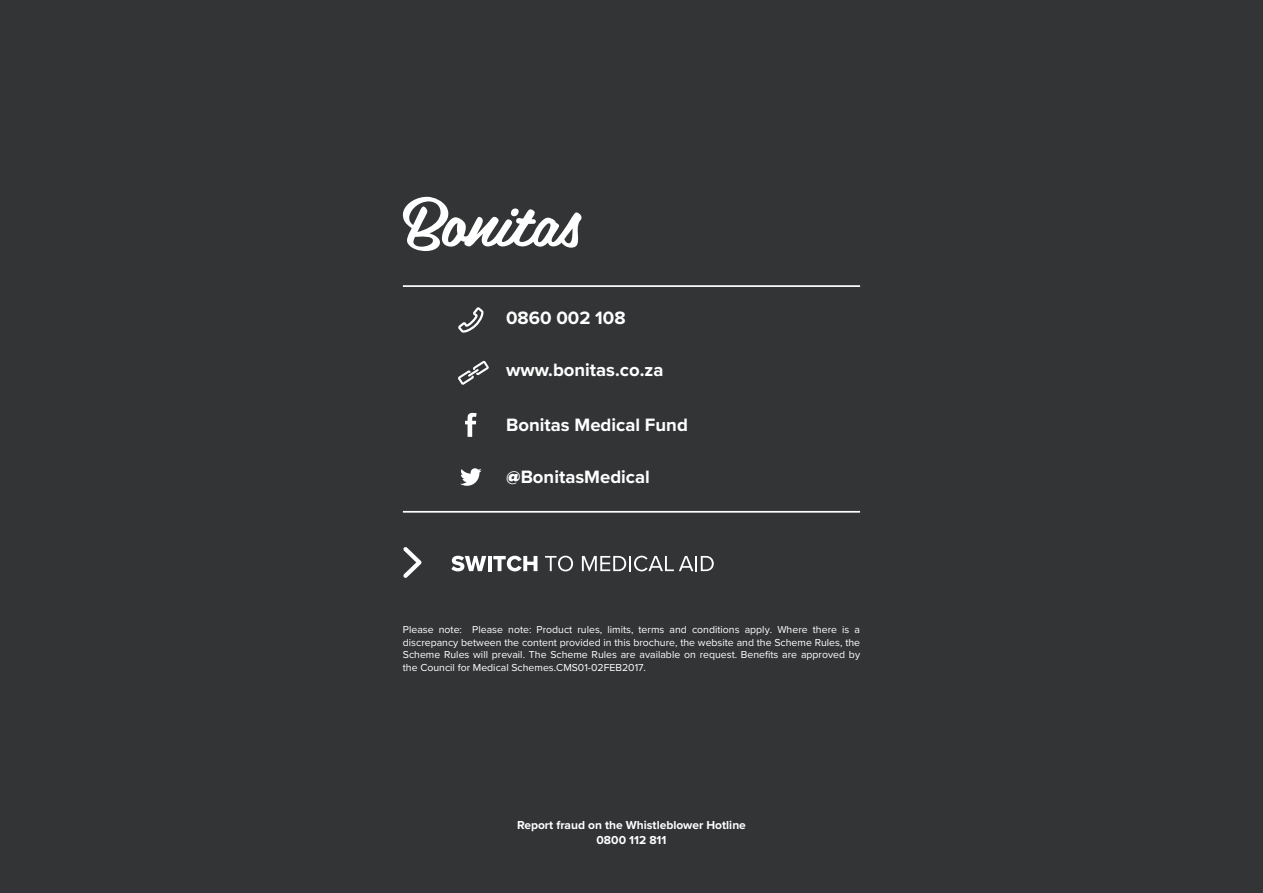
<style>
.page{position:relative;width:1263px;height:893px;background:#323436}
.page>*{position:absolute;margin:0;border:0;box-sizing:border-box;transform-origin:0 0}
.t1{font:700 18.6px "Proxima Nova";color:#fff}
.t2{font:700 12px/14.4px "Proxima Nova";color:#fff;text-align:center}
.t3{font:10.5px/12.5px "Proxima Nova";color:#fff;text-align:justify}
.s1{font-weight:900}
</style>
<div class="page">
<svg style="left:403px;top:197px;width:179px;height:54px"></svg>
<svg style="left:451px;top:556px;width:35px;height:15px"></svg>
<svg style="left:488px;top:556px;width:3px;height:15px"></svg>
<svg style="left:493px;top:556px;width:44px;height:15px"></svg>
<svg style="left:545px;top:556px;width:28px;height:15px"></svg>
<svg style="left:582px;top:556px;width:132px;height:15px"></svg>
<svg style="left:403px;top:547px;width:18px;height:31px"></svg>
<svg style="left:458px;top:307px;width:26px;height:26px"></svg>
<svg style="left:465px;top:413px;width:12px;height:24px"></svg>
<svg style="left:460px;top:468px;width:22px;height:18px"></svg>
<svg style="left:458px;top:361px;width:31px;height:24px"></svg>
<hr style="left:403px;top:285px;width:457px;height:2px;background:#fff">
<hr style="left:403px;top:511px;width:457px;height:2px;background:#fff">
<h1 class="t1" style="left:506px;top:307px;width:121px">0860 002 108</h1>
<h1 class="t1" style="left:506px;top:358px;width:159px">www.bonitas.co.za</h1>
<h1 class="t1" style="left:506px;top:414px;width:183px">Bonitas Medical Fund</h1>
<h1 class="t1" style="left:506px;top:466px;width:145px"><span class="s1">@</span>BonitasMedical</h1>
<p class="t3" style="left:403px;top:624px;width:459px">Please note: Please note: Product rules, limits, terms and conditions apply. Where there is a discrepancy between the content provided in this brochure, the website and the Scheme Rules, the Scheme Rules will prevail. The Scheme Rules are available on request. Benefits are approved by the Council for Medical Schemes.CMS01-02FEB2017.</p>
<p class="t2" style="left:517px;top:818px;width:230px">Report fraud on the Whistleblower Hotline<br>0800 112 811</p>
</div>
